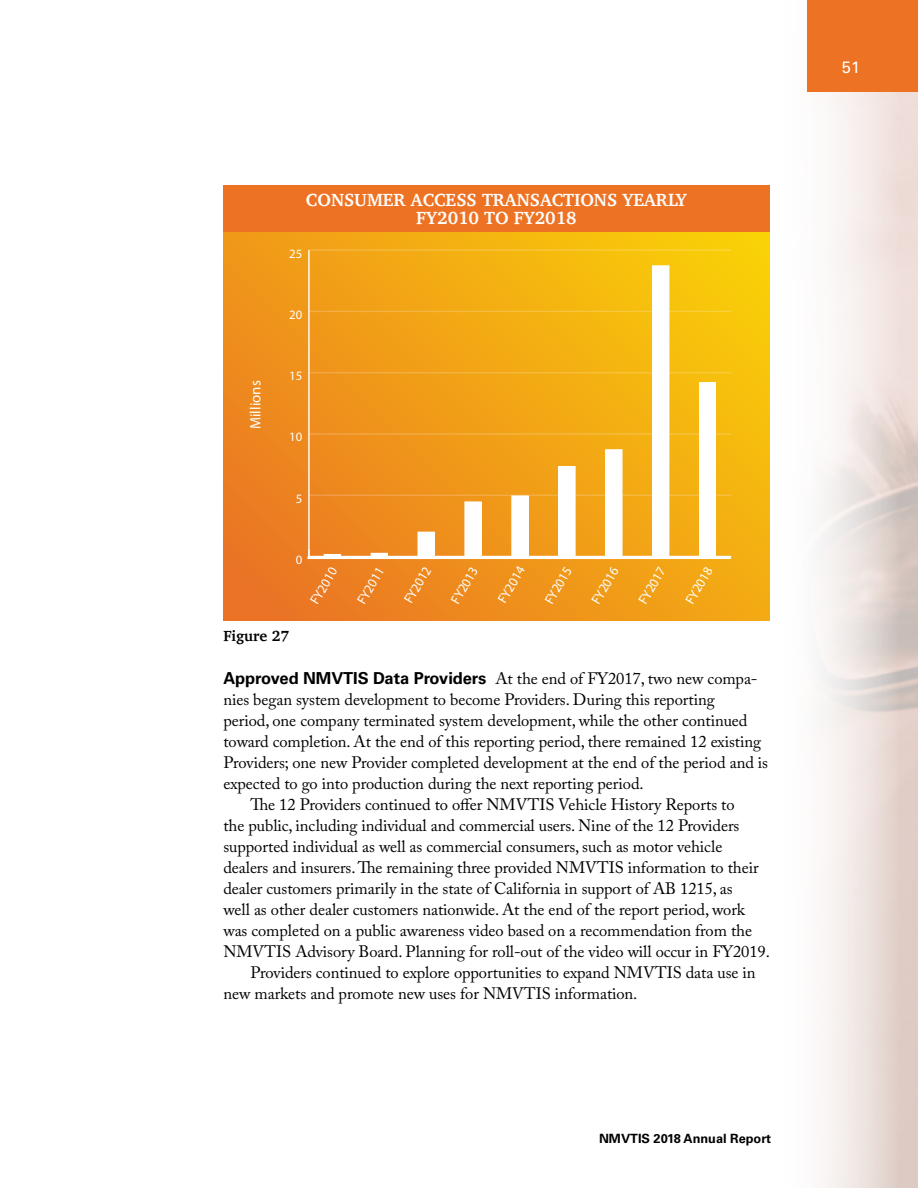
<style>
.page{position:relative;width:918px;height:1188px;background:#fff}
.page>*{position:absolute;margin:0;border:0;box-sizing:border-box;transform-origin:0 0}
.FIGURE_TITLES_WHITE{font:700 18px/18.6px "Charter";color:#fff;text-align:center}
.Body_copy_11_14{font:16.5px/21px "Adobe Caslon Pro";letter-spacing:-.005em;color:#000}
.Body_copy_no_indent{font:16.5px/21px "Adobe Caslon Pro";letter-spacing:-.005em;color:#000}
.t1{font:16.5px "Univers LT Std";color:#fff}
.FIGURE{font:700 15px "Charter";color:#000}
.SUBHEAD_BLACK_10_13{font:15px "Myriad Pro";color:#fff}
.t2{font:13.5px "Myriad Pro";color:#fff;scale:.96 1}
.t3{font:12.9px "Myriad Pro";color:#fff}
.t4{font:700 12.75px "Univers LT Std";color:#000}
.s1{font-family:"Univers LT Std";font-weight:700}
</style>
<div class="page">
<svg style="left:223px;top:232px;width:547px;height:389px;background:#f1a018"></svg>
<hr style="left:308px;top:556px;width:423px;height:3px;background:#fff">
<hr style="left:308px;top:250px;width:2px;height:307px;background:#fff">
<hr style="left:309px;top:495px;width:422px;height:1px;background:#fff">
<hr style="left:309px;top:433px;width:422px;height:2px;background:#fff">
<hr style="left:309px;top:372px;width:422px;height:1px;background:#fff">
<hr style="left:309px;top:311px;width:422px;height:1px;background:#fff">
<hr style="left:309px;top:249px;width:422px;height:2px;background:#fff">
<div style="left:418px;top:532px;width:16px;height:25px;background:#fff"></div>
<div style="left:465px;top:502px;width:16px;height:55px;background:#fff"></div>
<div style="left:512px;top:496px;width:16px;height:61px;background:#fff"></div>
<div style="left:511px;top:496px;width:18px;height:61px;border:1px solid #fff"></div>
<div style="left:559px;top:466px;width:16px;height:91px;background:#fff"></div>
<div style="left:606px;top:450px;width:16px;height:107px;background:#fff"></div>
<div style="left:653px;top:266px;width:16px;height:291px;background:#fff"></div>
<div style="left:699px;top:382px;width:17px;height:175px;background:#fff"></div>
<div style="left:223px;top:186px;width:547px;height:46px;background:#ee7223"></div>
<div style="left:807px;top:0;width:111px;height:92px;background:#ee7223"></div>
<p class="FIGURE_TITLES_WHITE" style="left:306px;top:190px;width:382px">CONSUMER ACCESS TRANSACTIONS YEARLY<br>FY2010 TO FY2018</p>
<p class="t3" style="left:289px;top:245px;width:15px">25</p>
<p class="t3" style="left:289px;top:307px;width:15px">20</p>
<p class="SUBHEAD_BLACK_10_13" style="left:246px;top:429px;width:50px;rotate:-90deg">Millions</p>
<p class="t3" style="left:289px;top:368px;width:15px">15</p>
<p class="t3" style="left:289px;top:429px;width:15px">10</p>
<p class="t3" style="left:296px;top:490px;width:8px">5</p>
<p class="t3" style="left:296px;top:552px;width:8px">0</p>
<p class="t2" style="left:307px;top:599px;width:43px;rotate:-60deg">FY2010</p>
<p class="t2" style="left:353px;top:599px;width:43px;rotate:-60deg">FY2011</p>
<p class="t2" style="left:400px;top:598px;width:43px;rotate:-60deg">FY2012</p>
<p class="t2" style="left:447px;top:598px;width:43px;rotate:-60deg">FY2013</p>
<p class="t2" style="left:494px;top:598px;width:43px;rotate:-60deg">FY2014</p>
<p class="t2" style="left:541px;top:599px;width:43px;rotate:-60deg">FY2015</p>
<p class="t2" style="left:588px;top:599px;width:43px;rotate:-60deg">FY2016</p>
<p class="t2" style="left:635px;top:599px;width:43px;rotate:-60deg">FY2017</p>
<p class="t2" style="left:682px;top:599px;width:43px;rotate:-60deg">FY2018</p>
<p class="FIGURE" style="left:223px;top:623px;width:67px">Figure 27</p>
<p class="Body_copy_no_indent" style="left:223px;top:668px;width:546px"><span class="s1">Approved NMVTIS Data Providers</span> At the end of FY2017, two new compa&shy;nies began system development to become Providers. During this reporting<br>period, one company terminated system development, while the other continued toward completion. At the end of this reporting period, there remained 12 existing Providers; one new Provider completed development at the end of the period and is expected to go into production during the next reporting period.</p>
<p class="Body_copy_11_14" style="left:223px;top:794px;width:548px;text-indent:27px">The 12 Providers continued to offer NMVTIS Vehicle History Reports to<br>the public, including individual and commercial users. Nine of the 12 Providers supported individual as well as commercial consumers, such as motor vehicle dealers and insurers. The remaining three provided NMVTIS information to their dealer customers primarily in the state of California in support of AB 1215, as<br>well as other dealer customers nationwide. At the end of the report period, work was completed on a public awareness video based on a recommendation from the NMVTIS Advisory Board. Planning for roll-out of the video will occur in FY2019.</p>
<p class="Body_copy_11_14" style="left:223px;top:962px;width:534px;text-indent:27px">Providers continued to explore opportunities to expand NMVTIS data use in new markets and promote new uses for NMVTIS information.</p>
<p class="t4" style="left:599px;top:1131px;width:174px">NMVTIS 2018 Annual Report</p>
<p class="t1" style="left:842px;top:58px;width:20px">51</p>
</div>
